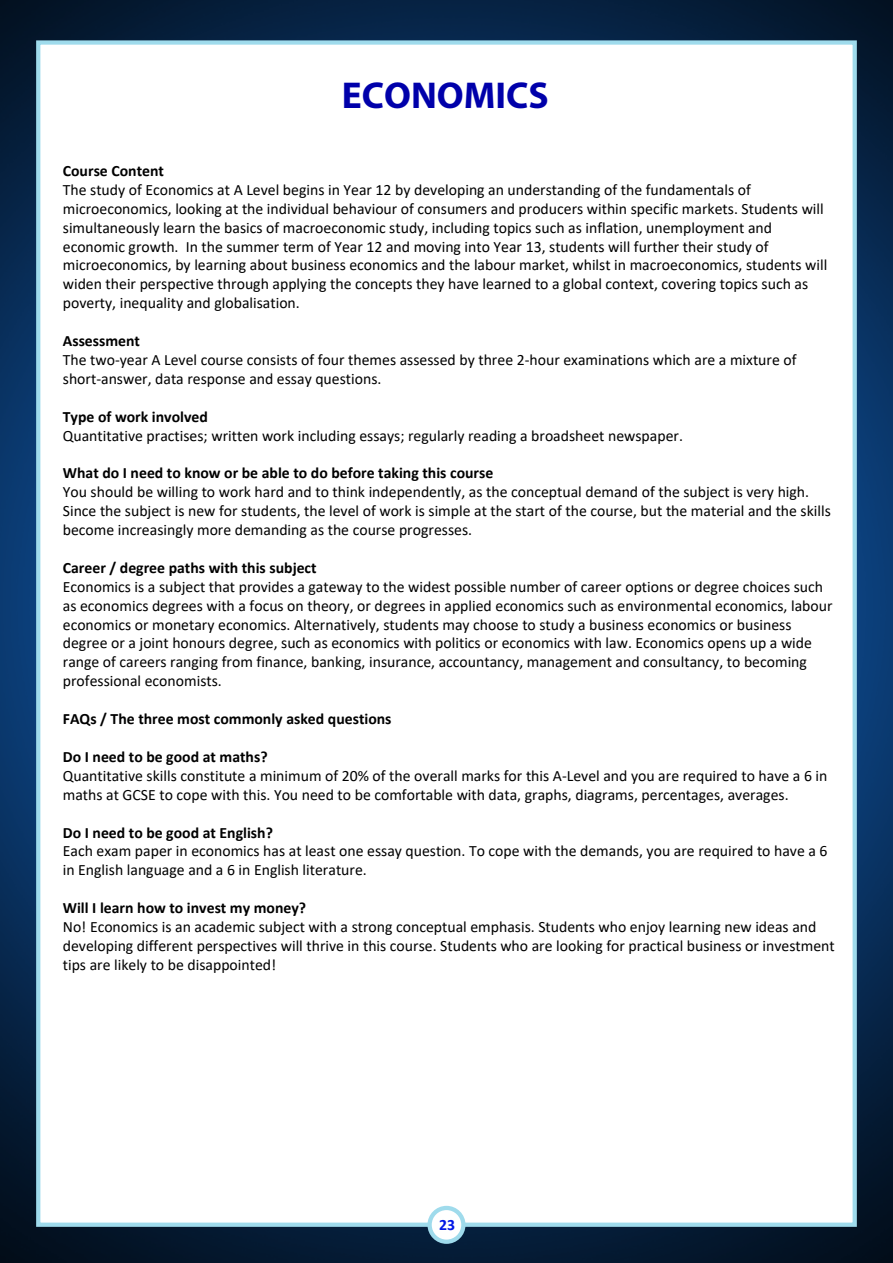
<style>
.page{position:relative;width:893px;height:1263px;background:#fff}
.page>*{position:absolute;margin:0;border:0;box-sizing:border-box;transform-origin:0 0}
.t1{font:700 37.5px "Myriad Pro";color:#00a}
.t2{font:15.75px/18.9px "Calibri";color:#000}
.t3{font:700 15.75px "Calibri";color:#000}
.t4{font:700 15.75px "Calibri";color:#0017e6}
</style>
<div class="page">
<img style="left:0;top:0;width:893px;height:1263px">
<div style="left:36px;top:40px;width:821px;height:1187px;background:#fff;border:4px solid #9fdbec"></div>
<div style="left:430px;top:1208px;width:33px;height:34px;background:#fff;border-radius:50%"></div>
<div style="left:427px;top:1206px;width:38px;height:38px;border:4px solid #9fdbec;border-radius:50%"></div>
<h1 class="t1" style="left:342px;top:71px;width:208px">ECONOMICS</h1>
<p class="t3" style="left:63px;top:160px;width:103px">Course Content</p>
<p class="t2" style="left:63px;top:180px;width:766px">The study of Economics at A Level begins in Year 12 by developing an understanding of the fundamentals of microeconomics, looking at the individual behaviour of consumers and producers within specific markets. Students will simultaneously learn the basics of macroeconomic study, including topics such as inflation, unemployment and economic growth. In the summer term of Year 12 and moving into Year 13, students will further their study of microeconomics, by learning about business economics and the labour market, whilst in macroeconomics, students will widen their perspective through applying the concepts they have learned to a global context, covering topics such as poverty, inequality and globalisation.</p>
<p class="t3" style="left:63px;top:330px;width:79px">Assessment</p>
<p class="t2" style="left:63px;top:350px;width:735px">The two-year A Level course consists of four themes assessed by three 2-hour examinations which are a mixture of short-answer, data response and essay questions.</p>
<p class="t3" style="left:63px;top:405px;width:147px">Type of work involved</p>
<p class="t2" style="left:63px;top:425px;width:622px">Quantitative practises; written work including essays; regularly reading a broadsheet newspaper.</p>
<p class="t3" style="left:63px;top:462px;width:432px">What do I need to know or be able to do before taking this course</p>
<p class="t2" style="left:63px;top:482px;width:770px">You should be willing to work hard and to think independently, as the conceptual demand of the subject is very high.<br>Since the subject is new for students, the level of work is simple at the start of the course, but the material and the skills become increasingly more demanding as the course progresses.</p>
<p class="t3" style="left:63px;top:556px;width:255px">Career / degree paths with this subject</p>
<p class="t2" style="left:63px;top:577px;width:771px">Economics is a subject that provides a gateway to the widest possible number of career options or degree choices such as economics degrees with a focus on theory, or degrees in applied economics such as environmental economics, labour economics or monetary economics. Alternatively, students may choose to study a business economics or business degree or a joint honours degree, such as economics with politics or economics with law. Economics opens up a wide range of careers ranging from finance, banking, insurance, accountancy, management and consultancy, to becoming professional economists.</p>
<p class="t3" style="left:63px;top:708px;width:330px">FAQs / The three most commonly asked questions</p>
<p class="t3" style="left:63px;top:745px;width:206px">Do I need to be good at maths?</p>
<p class="t2" style="left:63px;top:766px;width:766px">Quantitative skills constitute a minimum of 20% of the overall marks for this A-Level and you are required to have a 6 in maths at GCSE to cope with this. You need to be comfortable with data, graphs, diagrams, percentages, averages.</p>
<p class="t3" style="left:63px;top:821px;width:212px">Do I need to be good at English?</p>
<p class="t2" style="left:63px;top:841px;width:766px">Each exam paper in economics has at least one essay question. To cope with the demands, you are required to have a 6 in English language and a 6 in English literature.</p>
<p class="t3" style="left:63px;top:897px;width:245px">Will I learn how to invest my money?</p>
<p class="t2" style="left:63px;top:917px;width:773px">No! Economics is an academic subject with a strong conceptual emphasis. Students who enjoy learning new ideas and developing different perspectives will thrive in this course. Students who are looking for practical business or investment tips are likely to be disappointed!</p>
<p class="t4" style="left:439px;top:1213px;width:17px">23</p>
</div>
